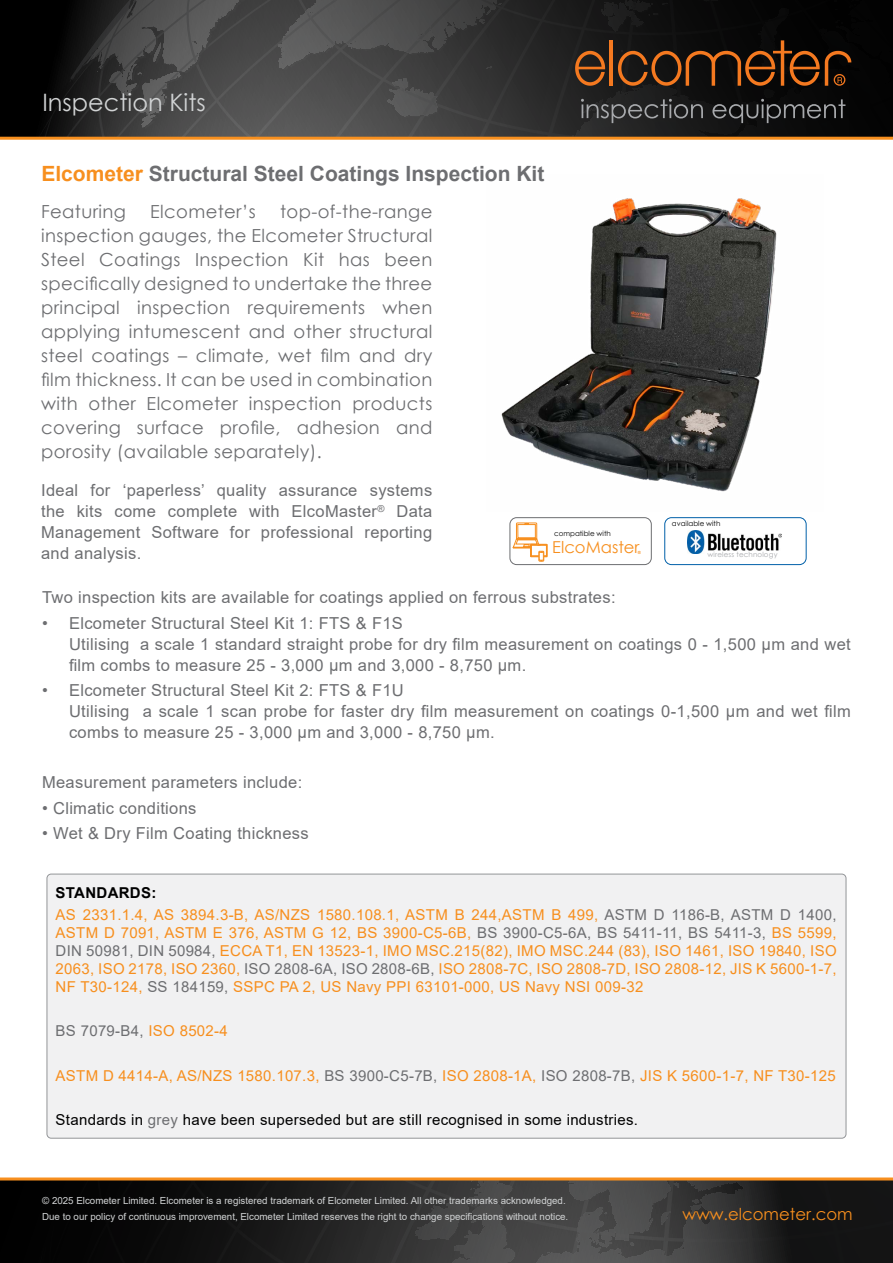
<style>
.page{position:relative;width:893px;height:1263px;background:#fff}
.page>*{position:absolute;margin:0;border:0;box-sizing:border-box;transform-origin:0 0}
.t1{font:24px "Century Gothic";color:#d1d3d4}
.t2{font:700 21px "Arial";color:#6d6e71}
.t3{font:18px/24px "Century Gothic";letter-spacing:.02em;color:#6d6e71;text-align:justify}
.t4{font:16.5px/21px "Arial";letter-spacing:.02em;color:#6d6e71}
.t5{font:16.5px "Century Gothic";color:#f78f1e}
.t6{font:16.35px "Century Gothic";color:#f78f1e}
.t7{font:15px/18px "Arial";letter-spacing:.02em;color:#f78f1e}
.t8{font:15px "Arial";letter-spacing:.02em;color:#000}
.t9{font:15px "Arial";letter-spacing:.02em;color:#6d6e71}
.t10{font:9.75px/15.9px "Arial";color:#d1d3d4}
.t11{font:7.2px "Century Gothic";color:#000}
.t12{font:7.2px "Century Gothic";letter-spacing:.02em;color:#a7a9ac}
.t13{font:700 4.2px "Arial";color:#f78f1e}
.s1{color:#f78f1e}
.s2{font-weight:700;color:#000}
.s3{color:#6d6e71}
</style>
<div class="page">
<div style="left:0;top:0;width:893px;height:138px;background:#000"></div>
<svg style="left:34px;top:0;width:859px;height:137px;background:#373737"></svg>
<hr style="left:609px;top:40px;width:4px;height:46px;background:#f47920">
<svg style="left:575px;top:51px;width:30px;height:35px"></svg>
<svg style="left:618px;top:0;width:275px;height:86px"></svg>
<svg style="left:581px;top:99px;width:264px;height:24px"></svg>
<hr style="left:0;top:137px;width:893px;height:3px;background:#f78f1e">
<svg style="left:0;top:1180px;width:893px;height:83px;background:#272626"></svg>
<hr style="left:0;top:1177px;width:893px;height:3px;background:#f78f1e">
<div style="left:510px;top:517px;width:141px;height:48px;border:1px solid #6d6e71;border-radius:7px"></div>
<svg style="left:513px;top:522px;width:35px;height:40px"></svg>
<div style="left:47px;top:874px;width:799px;height:264px;background:#f1f1f2;border-radius:4px"></div>
<div style="left:47px;top:874px;width:799px;height:264px;border:1px solid #939598;border-radius:4px"></div>
<img style="left:688px;top:530px;width:93px;height:23px">
<div style="left:665px;top:517px;width:141px;height:48px;border:1px solid #0060a9;border-radius:7px"></div>
<img style="left:501px;top:198px;width:276px;height:294px">
<h1 class="t1" style="left:43px;top:86px;width:165px">Inspection Kits</h1>
<p class="t2" style="left:41px;top:159px;width:504px"><span class="s1">Elcometer</span> Structural Steel Coatings Inspection Kit</p>
<p class="t3" style="left:41px;top:200px;width:86px">Featuring</p>
<p class="t3" style="left:150px;top:200px;width:107px">Elcometer’s</p>
<p class="t3" style="left:41px;top:200px;width:393px;text-indent:239px">top-of-the-range inspection gauges, the Elcometer Structural Steel Coatings Inspection Kit has been specifically designed to undertake the three principal inspection requirements when applying intumescent and other structural steel coatings – climate, wet film and dry film thickness. It can be used in combination with other Elcometer inspection products covering surface profile, adhesion and porosity (available separately).</p>
<p class="t4" style="left:41px;top:480px;width:393px;text-align:justify">Ideal for ‘paperless’ quality assurance systems the kits come complete with ElcoMaster<sup>®</sup> Data Management Software for professional reporting and analysis.</p>
<p class="t11" style="left:554px;top:529px;width:58px">compatible with</p>
<p class="t6" style="left:552px;top:536px;width:89px">ElcoMaster</p>
<p class="t13" style="left:638px;top:549px;width:5px">®</p>
<p class="t11" style="left:672px;top:519px;width:50px">available with</p>
<p class="t12" style="left:707px;top:549px;width:72px">wireless technology</p>
<p class="t4" style="left:42px;top:587px;width:575px">Two inspection kits are available for coatings applied on ferrous substrates:</p>
<p class="t4" style="left:69px;top:612px;width:783px;text-indent:-27px">• Elcometer Structural Steel Kit 1: FTS &amp; F1S<br>Utilising a scale 1 standard straight probe for dry film measurement on coatings 0 - 1,500 µm and wet film combs to measure 25 - 3,000 µm and 3,000 - 8,750 µm.</p>
<p class="t4" style="left:69px;top:679px;width:783px;text-indent:-27px">• Elcometer Structural Steel Kit 2: FTS &amp; F1U<br>Utilising a scale 1 scan probe for faster dry film measurement on coatings 0-1,500 µm and wet film combs to measure 25 - 3,000 µm and 3,000 - 8,750 µm.</p>
<p class="t4" style="left:42px;top:772px;width:262px">Measurement parameters include:</p>
<p class="t4" style="left:42px;top:797px;width:156px">• Climatic conditions</p>
<p class="t4" style="left:42px;top:822px;width:268px">• Wet &amp; Dry Film Coating thickness</p>
<p class="t7" style="left:56px;top:881px;width:782px;line-height:22.2px"><span class="s2">STANDARDS:<br></span>AS 2331.1.4, AS 3894.3-B, AS/NZS 1580.108.1, ASTM B 244,ASTM B 499, <span class="s3">ASTM D 1186-B, ASTM D 1400,</span></p>
<p class="t7" style="left:56px;top:923px;width:782px;text-align:justify">ASTM D 7091, ASTM E 376, ASTM G 12, BS 3900-C5-6B, <span class="s3">BS 3900-C5-6A, BS 5411-11, BS 5411-3,</span> BS 5599, <span class="s3">DIN 50981, DIN 50984,</span> ECCA T1, EN 13523-1, IMO MSC.215(82), IMO MSC.244 (83), ISO 1461, ISO 19840, ISO 2063, ISO 2178, ISO 2360, <span class="s3">ISO 2808-6A, ISO 2808-6B,</span> ISO 2808-7C, ISO 2808-7D, ISO 2808-12, JIS K 5600-1-7, NF T30-124, <span class="s3">SS 184159,</span> SSPC PA 2, US Navy PPI 63101-000, US Navy NSI 009-32</p>
<p class="t9" style="left:56px;top:1021px;width:174px">BS 7079-B4, <span class="s1">ISO 8502-4</span></p>
<p class="t7" style="left:56px;top:1066px;width:782px">ASTM D 4414-A, AS/NZS 1580.107.3, <span class="s3">BS 3900-C5-7B,</span> ISO 2808-1A, <span class="s3">ISO 2808-7B,</span> JIS K 5600-1-7, NF T30-125</p>
<p class="t8" style="left:56px;top:1110px;width:584px">Standards in <span class="s3">grey</span> have been superseded but are still recognised in some industries.</p>
<p class="t10" style="left:42px;top:1192px;width:528px">© 2025 Elcometer Limited. Elcometer is a registered trademark of Elcometer Limited. All other trademarks acknowledged.<br>Due to our policy of continuous improvement, Elcometer Limited reserves the right to change specifications without notice.</p>
<p class="t5" style="left:682px;top:1202px;width:172px">www.elcometer.com</p>
</div>
